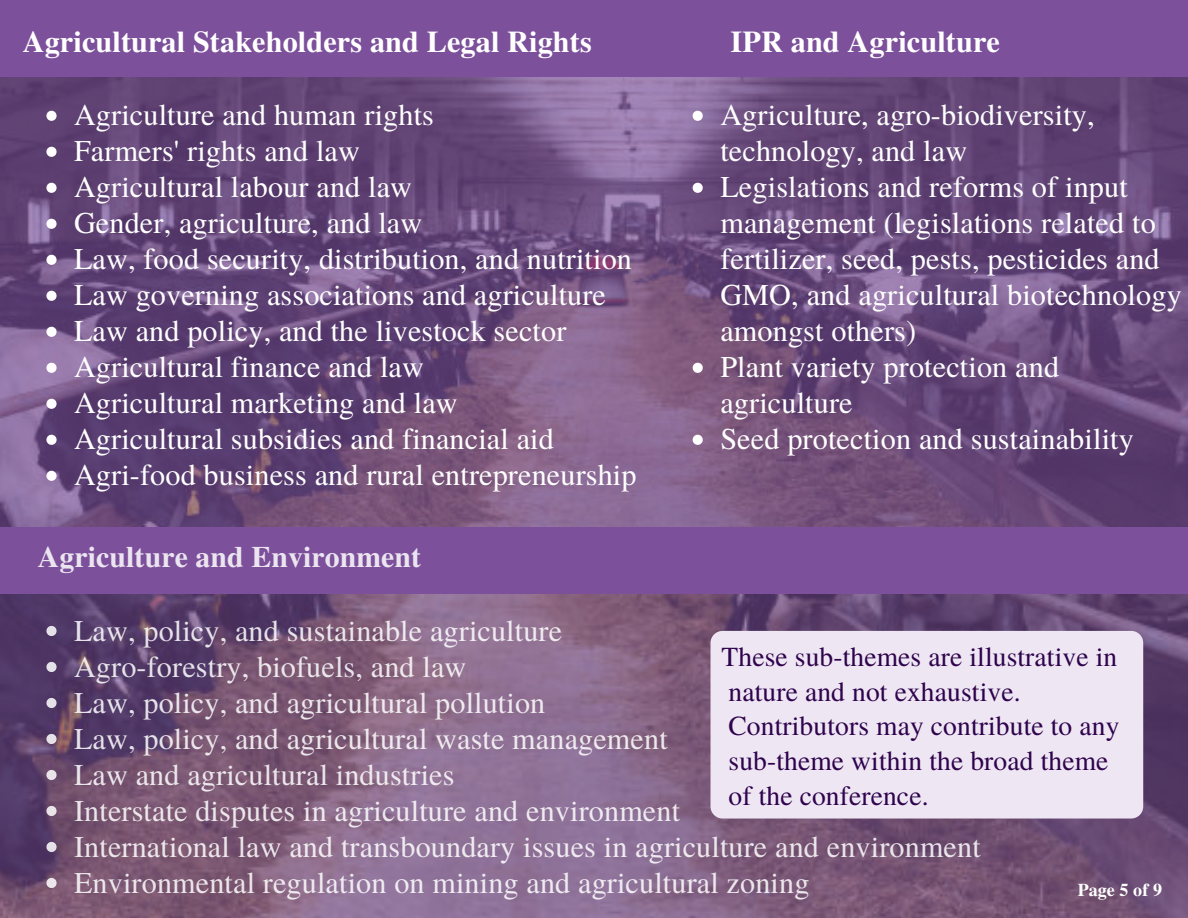
<style>
.page{position:relative;width:1188px;height:918px;background:#7c509b}
.page>*{position:absolute;margin:0;border:0;box-sizing:border-box;transform-origin:0 0}
.t1{font:30.15px/36px "Te X Gyre Termes";letter-spacing:.005em;color:#fff}
.t2{font:700 30.15px "Te X Gyre Termes";letter-spacing:.005em;color:#fff}
.t3{font:700 29.7px "Te X Gyre Termes";letter-spacing:.005em;color:#fff}
.t4{font:27.45px/34.8px "Te X Gyre Termes";letter-spacing:.005em;color:#2f034d}
.t5{font:700 18px "Te X Gyre Termes";letter-spacing:.005em;color:#fff}
</style>
<div class="page">
<img style="left:0;top:78px;width:1188px;height:449px">
<img style="left:0;top:595px;width:1188px;height:322px">
<svg style="left:46px;top:626px;width:11px;height:10px"></svg>
<svg style="left:46px;top:662px;width:11px;height:10px"></svg>
<svg style="left:46px;top:698px;width:11px;height:10px"></svg>
<svg style="left:46px;top:734px;width:11px;height:10px"></svg>
<svg style="left:46px;top:770px;width:11px;height:10px"></svg>
<svg style="left:46px;top:806px;width:11px;height:10px"></svg>
<svg style="left:46px;top:842px;width:11px;height:10px"></svg>
<svg style="left:46px;top:878px;width:11px;height:10px"></svg>
<svg style="left:693px;top:111px;width:10px;height:10px"></svg>
<svg style="left:693px;top:183px;width:10px;height:10px"></svg>
<svg style="left:693px;top:363px;width:10px;height:10px"></svg>
<svg style="left:693px;top:435px;width:10px;height:10px"></svg>
<svg style="left:46px;top:111px;width:11px;height:10px"></svg>
<svg style="left:46px;top:147px;width:11px;height:10px"></svg>
<svg style="left:46px;top:183px;width:11px;height:10px"></svg>
<svg style="left:46px;top:219px;width:11px;height:10px"></svg>
<svg style="left:46px;top:255px;width:11px;height:10px"></svg>
<svg style="left:46px;top:291px;width:11px;height:10px"></svg>
<svg style="left:46px;top:327px;width:11px;height:10px"></svg>
<svg style="left:46px;top:363px;width:11px;height:10px"></svg>
<svg style="left:46px;top:399px;width:11px;height:10px"></svg>
<svg style="left:46px;top:435px;width:11px;height:10px"></svg>
<svg style="left:46px;top:471px;width:11px;height:10px"></svg>
<div style="left:711px;top:631px;width:432px;height:188px;background:#eee7f3"></div>
<p class="t2" style="left:23px;top:19px;width:570px">Agricultural Stakeholders and Legal Rights</p>
<p class="t1" style="left:74px;top:96px;width:564px">Agriculture and human rights<br>Farmers' rights and law<br>Agricultural labour and law<br>Gender, agriculture, and law<br>Law, food security, distribution, and nutrition Law governing associations and agriculture Law and policy, and the livestock sector Agricultural finance and law<br>Agricultural marketing and law<br>Agricultural subsidies and financial aid Agri-food business and rural entrepreneurship</p>
<p class="t3" style="left:38px;top:534px;width:385px">Agriculture and Environment</p>
<p class="t2" style="left:731px;top:19px;width:271px">IPR and Agriculture</p>
<p class="t1" style="left:720px;top:96px;width:463px">Agriculture, agro-biodiversity, technology, and law<br>Legislations and reforms of input management (legislations related to fertilizer, seed, pests, pesticides and<br>GMO, and agricultural biotechnology amongst others)<br>Plant variety protection and agriculture<br>Seed protection and sustainability</p>
<p class="t1" style="left:74px;top:611px;width:908px">Law, policy, and sustainable agriculture<br>Agro-forestry, biofuels, and law<br>Law, policy, and agricultural pollution<br>Law, policy, and agricultural waste management<br>Law and agricultural industries<br>Interstate disputes in agriculture and environment<br>International law and transboundary issues in agriculture and environment Environmental regulation on mining and agricultural zoning</p>
<p class="t4" style="left:722px;top:638px;width:399px">These sub-themes are illustrative in nature and not exhaustive.<br>Contributors may contribute to any sub-theme within the broad theme of the conference.</p>
<p class="t5" style="left:1078px;top:876px;width:86px">Page 5 of 9</p>
</div>
